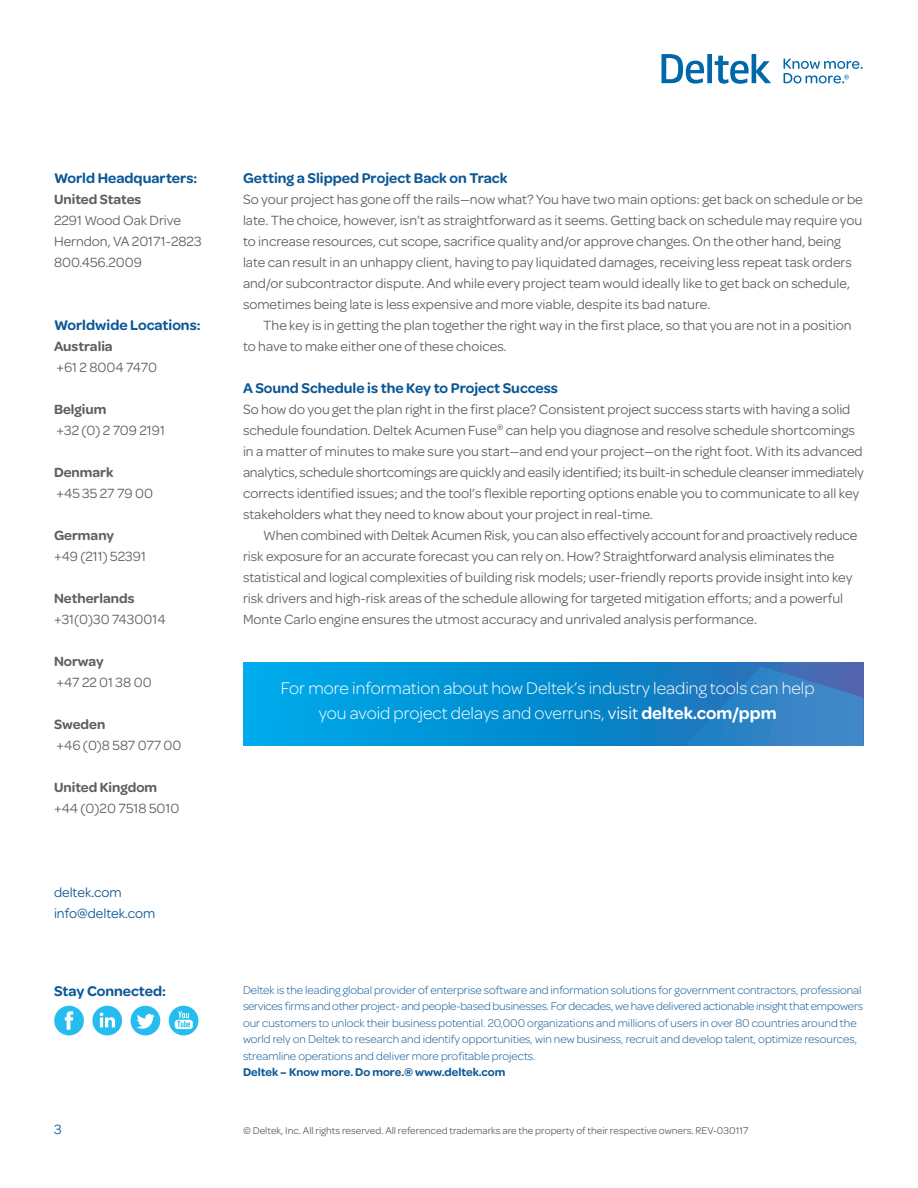
<style>
.page{position:relative;width:918px;height:1188px;background:#fff}
.page>*{position:absolute;margin:0;border:0;box-sizing:border-box;transform-origin:0 0}
.t1{font:300 18px/25.5px "Omnes";color:#fff;text-align:center}
.t2{font:600 15px "Omnes";color:#0c5896}
.t3{font:14.25px/21px "Omnes";color:#5f5f62}
.t4{font:600 14.25px "Omnes";color:#5f5f62}
.t5{font:14.25px/21px "Omnes";color:#0c5896}
.t6{font:300 12px/16.5px "Omnes";letter-spacing:-.005em;color:#0c5896}
.t7{font:600 12px "Omnes";color:#0c5896}
.t8{font:10.5px "Omnes";color:#5f5f62}
.s1{font-weight:400}
.s2{font-weight:600}
</style>
<div class="page">
<svg style="left:54px;top:1006px;width:30px;height:29px"></svg>
<svg style="left:131px;top:1006px;width:29px;height:29px"></svg>
<svg style="left:169px;top:1006px;width:29px;height:29px"></svg>
<svg style="left:92px;top:1006px;width:30px;height:29px"></svg>
<div style="left:243px;top:662px;width:621px;height:84px;background:linear-gradient(to right,#00adec,#3766ae)"></div>
<svg style="left:513px;top:666px;width:351px;height:80px"></svg>
<svg style="left:662px;top:54px;width:109px;height:30px"></svg>
<svg style="left:784px;top:59px;width:79px;height:24px"></svg>
<p class="t2" style="left:54px;top:167px;width:145px">World Headquarters:</p>
<p class="t4" style="left:54px;top:189px;width:89px">United States</p>
<p class="t3" style="left:54px;top:209px;width:149px">2291 Wood Oak Drive<br>Herndon, VA 20171-2823<br>800.456.2009</p>
<p class="t2" style="left:54px;top:314px;width:148px">Worldwide Locations:</p>
<p class="t4" style="left:54px;top:336px;width:60px">Australia</p>
<p class="t3" style="left:56px;top:356px;width:102px">+61 2 8004 7470</p>
<p class="t4" style="left:54px;top:399px;width:54px">Belgium</p>
<p class="t3" style="left:56px;top:419px;width:110px">+32 (0) 2 709 2191</p>
<p class="t4" style="left:54px;top:462px;width:61px">Denmark</p>
<p class="t3" style="left:56px;top:482px;width:98px">+45 35 27 79 00</p>
<p class="t4" style="left:54px;top:525px;width:62px">Germany</p>
<p class="t3" style="left:54px;top:545px;width:93px">+49 (211) 52391</p>
<p class="t4" style="left:54px;top:588px;width:82px">Netherlands</p>
<p class="t3" style="left:54px;top:608px;width:113px">+31(0)30 7430014</p>
<p class="t4" style="left:54px;top:651px;width:51px">Norway</p>
<p class="t3" style="left:56px;top:671px;width:97px">+47 22 01 38 00</p>
<p class="t4" style="left:54px;top:714px;width:53px">Sweden</p>
<p class="t3" style="left:56px;top:734px;width:127px">+46 (0)8 587 077 00</p>
<p class="t4" style="left:54px;top:777px;width:105px">United Kingdom</p>
<p class="t3" style="left:54px;top:797px;width:127px">+44 (0)20 7518 5010</p>
<p class="t5" style="left:54px;top:881px;width:103px">deltek.com info@deltek.com</p>
<p class="t2" style="left:243px;top:167px;width:266px">Getting a Slipped Project Back on Track</p>
<p class="t3" style="left:243px;top:188px;width:621px">So your project has gone off the rails—now what? You have two main options: get back on schedule or be late. The choice, however, isn’t as straightforward as it seems. Getting back on schedule may require you to increase resources, cut scope, sacrifice quality and/or approve changes. On the other hand, being late can result in an unhappy client, having to pay liquidated damages, receiving less repeat task orders and/or subcontractor dispute. And while every project team would ideally like to get back on schedule, sometimes being late is less expensive and more viable, despite its bad nature.</p>
<p class="t3" style="left:243px;top:314px;width:610px;text-indent:20px">The key is in getting the plan together the right way in the first place, so that you are not in a position to have to make either one of these choices.</p>
<p class="t2" style="left:243px;top:377px;width:317px">A Sound Schedule is the Key to Project Success</p>
<p class="t3" style="left:243px;top:398px;width:623px">So how do you get the plan right in the first place? Consistent project success starts with having a solid schedule foundation. Deltek Acumen Fuse<sup>®</sup> can help you diagnose and resolve schedule shortcomings in a matter of minutes to make sure you start—and end your project—on the right foot. With its advanced analytics, schedule shortcomings are quickly and easily identified; its built-in schedule cleanser immediately corrects identified issues; and the tool’s flexible reporting options enable you to communicate to all key stakeholders what they need to know about your project in real-time.</p>
<p class="t3" style="left:243px;top:524px;width:616px;text-indent:20px">When combined with Deltek Acumen Risk, you can also effectively account for and proactively reduce risk exposure for an accurate forecast you can rely on. How? Straightforward analysis eliminates the statistical and logical complexities of building risk models; user-friendly reports provide insight into key risk drivers and high-risk areas of the schedule allowing for targeted mitigation efforts; and a powerful Monte Carlo engine ensures the utmost accuracy and unrivaled analysis performance.</p>
<p class="t1" style="left:281px;top:675px;width:535px">For more information about how Deltek’s industry leading tools can help you avoid project delays and overruns, <span class="s1">visit</span> <span class="s2">deltek.com/ppm</span></p>
<p class="t2" style="left:54px;top:980px;width:113px">Stay Connected:</p>
<p class="t6" style="left:243px;top:981px;width:622px">Deltek is the leading global provider of enterprise software and information solutions for government contractors, professional services firms and other project- and people-based businesses. For decades, we have delivered actionable insight that empowers our customers to unlock their business potential. 20,000 organizations and millions of users in over 80 countries around the world rely on Deltek to research and identify opportunities, win new business, recruit and develop talent, optimize resources, streamline operations and deliver more profitable projects.</p>
<p class="t7" style="left:243px;top:1064px;width:264px">Deltek – Know more. Do more.® www.deltek.com</p>
<p class="t5" style="left:54px;top:1118px;width:9px">3</p>
<p class="t8" style="left:243px;top:1123px;width:507px">© Deltek, Inc. All rights reserved. All referenced trademarks are the property of their respective owners. REV-030117</p>
</div>
